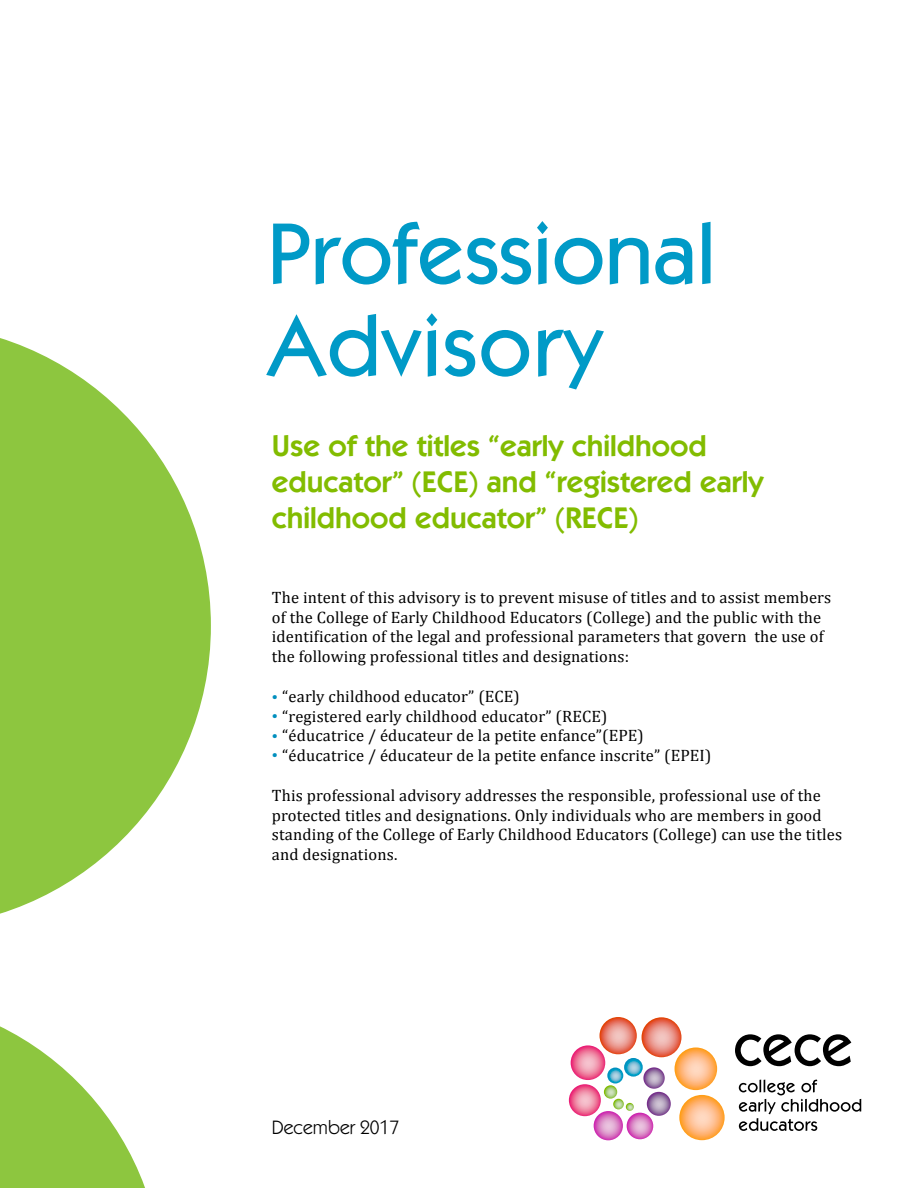
<style>
.page{position:relative;width:918px;height:1188px;background:#fff}
.page>*{position:absolute;margin:0;border:0;box-sizing:border-box;transform-origin:0 0}
.t1{font:500 86.85px/92.1px "ITC Kabel Std";color:#009ac7}
.t2{font:600 30px/36px "ITC Kabel Std";color:#82bc00}
.t3{font:19.5px "ITC Kabel Std";color:#000}
.t4{font:16.5px/19.5px "Cambria";letter-spacing:.01em;color:#000}
.s1{font-size:13.5px;color:#008fbe}
</style>
<div class="page">
<svg style="left:0;top:338px;width:211px;height:576px;fill:#8dc63f"></svg>
<svg style="left:0;top:1026px;width:145px;height:161px"></svg>
<svg style="left:642px;top:1017px;width:39px;height:40px"></svg>
<svg style="left:675px;top:1047px;width:42px;height:43px"></svg>
<svg style="left:679px;top:1095px;width:46px;height:45px"></svg>
<svg style="left:600px;top:1017px;width:37px;height:37px"></svg>
<svg style="left:569px;top:1084px;width:32px;height:32px"></svg>
<svg style="left:594px;top:1111px;width:29px;height:29px"></svg>
<svg style="left:627px;top:1113px;width:26px;height:26px"></svg>
<svg style="left:647px;top:1092px;width:24px;height:24px"></svg>
<svg style="left:643px;top:1067px;width:22px;height:22px"></svg>
<svg style="left:624px;top:1058px;width:19px;height:19px"></svg>
<svg style="left:571px;top:1045px;width:63px;height:66px"></svg>
<svg style="left:735px;top:1034px;width:116px;height:32px"></svg>
<svg style="left:739px;top:1080px;width:122px;height:51px"></svg>
<h1 class="t1" style="left:268px;top:208px;width:450px">Professional<br>Advisory</h1>
<h2 class="t2" style="left:272px;top:427px;width:493px">Use of the titles “early childhood educator” (ECE) and “registered early childhood educator” (RECE)</h2>
<p class="t4" style="left:272px;top:588px;width:561px">The intent of this advisory is to prevent misuse of titles and to assist members of the College of Early Childhood Educators (College) and the public with the identification of the legal and professional parameters that govern the use of the following professional titles and designations:</p>
<p class="t4" style="left:272px;top:687px;width:250px"><span class="s1">•</span> “early childhood educator” (ECE)</p>
<p class="t4" style="left:272px;top:706px;width:337px"><span class="s1">•</span> “registered early childhood educator” (RECE)</p>
<p class="t4" style="left:272px;top:726px;width:374px"><span class="s1">•</span> “éducatrice / éducateur de la petite enfance”(EPE)</p>
<p class="t4" style="left:272px;top:745px;width:441px"><span class="s1">•</span> “éducatrice / éducateur de la petite enfance inscrite” (EPEI)</p>
<p class="t4" style="left:272px;top:786px;width:572px">This professional advisory addresses the responsible, professional use of the protected titles and designations. Only individuals who are members in good standing of the College of Early Childhood Educators (College) can use the titles and designations.</p>
<p class="t3" style="left:272px;top:1116px;width:129px">December 2017</p>
</div>
